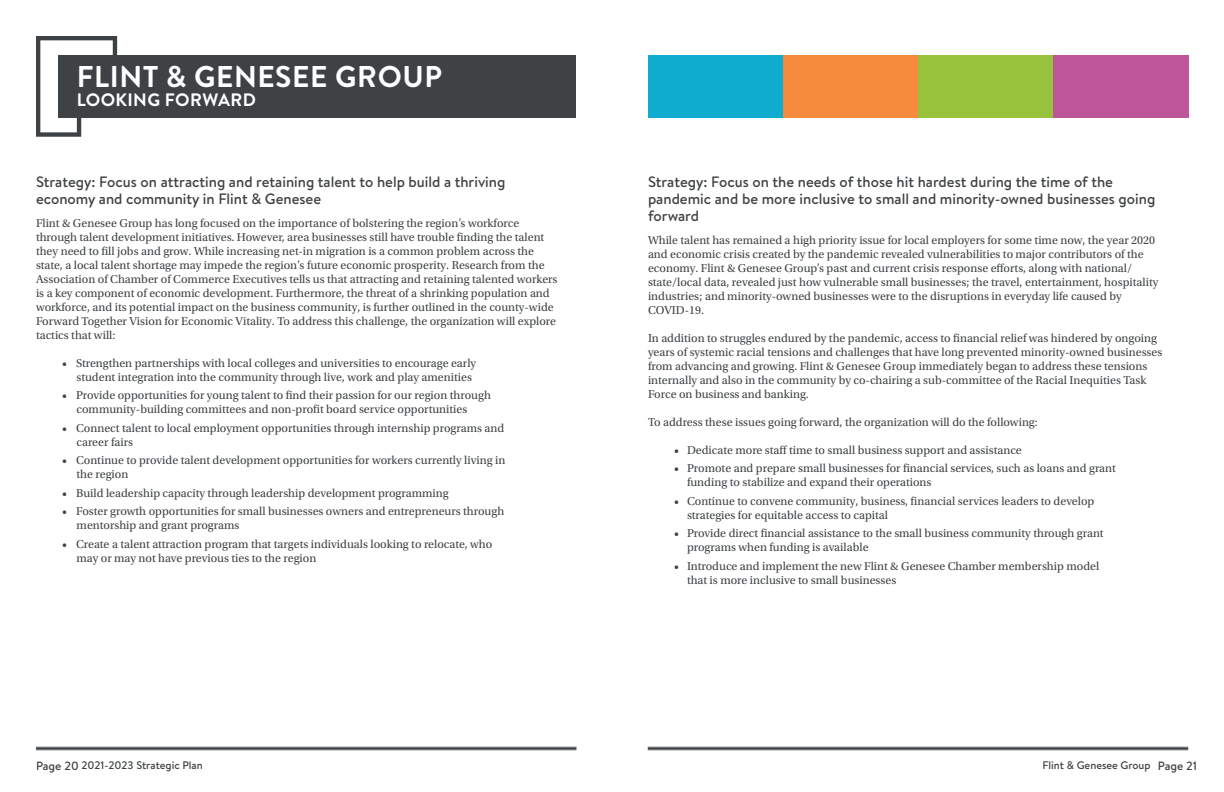
<style>
.page{position:relative;width:1224px;height:792px;background:#fff}
.page>*{position:absolute;margin:0;border:0;box-sizing:border-box;transform-origin:0 0}
.t1{font:700 30px "Brandon Text";letter-spacing:.02em;color:#fff}
.t2{font:700 18px "Brandon Text";letter-spacing:.02em;color:#fff}
.t3{font:500 15px/17px "Brandon Text";color:#3e4245}
.t4{font:12px/14px "Utopia Std";color:#3e4245}
.t5{font:500 11px "Brandon Text";color:#3e4245}
.s1{font-size:12px}
</style>
<div class="page">
<div style="left:648px;top:55px;width:135px;height:63px;background:#11add1"></div>
<div style="left:783px;top:55px;width:135px;height:63px;background:#f68b3d"></div>
<div style="left:918px;top:55px;width:135px;height:63px;background:#98c23c"></div>
<div style="left:1053px;top:55px;width:135px;height:63px;background:#c0569a"></div>
<hr style="left:36px;top:747px;width:540px;height:1px;background:#3e4245">
<hr style="left:36px;top:748px;width:540px;height:1px;background:#3e4245">
<hr style="left:36px;top:749px;width:540px;height:1px;background:#3e4245">
<hr style="left:648px;top:747px;width:540px;height:1px;background:#3e4245">
<hr style="left:648px;top:748px;width:540px;height:1px;background:#3e4245">
<hr style="left:648px;top:749px;width:540px;height:1px;background:#3e4245">
<svg style="left:36px;top:36px;width:81px;height:101px"></svg>
<div style="left:58px;top:55px;width:518px;height:63px;background:#3e4245"></div>
<h1 class="t1" style="left:77px;top:56px;width:367px">FLINT &amp; GENESEE GROUP</h1>
<h2 class="t2" style="left:77px;top:87px;width:181px">LOOKING FORWARD</h2>
<p class="t3" style="left:36px;top:173px;width:471px">Strategy: Focus on attracting and retaining talent to help build a thriving economy and community in Flint &amp; Genesee</p>
<p class="t4" style="left:36px;top:216px;width:523px">Flint &amp; Genesee Group has long focused on the importance of bolstering the region’s workforce through talent development initiatives. However, area businesses still have trouble finding the talent they need to fill jobs and grow. While increasing net-in migration is a common problem across the state, a local talent shortage may impede the region’s future economic prosperity. Research from the Association of Chamber of Commerce Executives tells us that attracting and retaining talented workers is a key component of economic development. Furthermore, the threat of a shrinking population and workforce, and its potential impact on the business community, is further outlined in the county-wide Forward Together Vision for Economic Vitality. To address this challenge, the organization will explore tactics that will:</p>
<p class="t4" style="left:77px;top:356px;width:401px;text-indent:-15px">• Strengthen partnerships with local colleges and universities to encourage early student integration into the community through live, work and play amenities</p>
<p class="t4" style="left:77px;top:389px;width:416px;text-indent:-15px">• Provide opportunities for young talent to find their passion for our region through community-building committees and non-profit board service opportunities</p>
<p class="t4" style="left:77px;top:421px;width:429px;text-indent:-15px">• Connect talent to local employment opportunities through internship programs and career fairs</p>
<p class="t4" style="left:77px;top:454px;width:430px;text-indent:-15px">• Continue to provide talent development opportunities for workers currently living in the region</p>
<p class="t4" style="left:62px;top:486px;width:388px">• Build leadership capacity through leadership development programming</p>
<p class="t4" style="left:77px;top:505px;width:429px;text-indent:-15px">• Foster growth opportunities for small businesses owners and entrepreneurs through mentorship and grant programs</p>
<p class="t4" style="left:77px;top:537px;width:417px;text-indent:-15px">• Create a talent attraction program that targets individuals looking to relocate, who may or may not have previous ties to the region</p>
<p class="t3" style="left:648px;top:173px;width:509px">Strategy: Focus on the needs of those hit hardest during the time of the pandemic and be more inclusive to small and minority-owned businesses going forward</p>
<p class="t4" style="left:648px;top:233px;width:512px">While talent has remained a high priority issue for local employers for some time now, the year 2020 and economic crisis created by the pandemic revealed vulnerabilities to major contributors of the economy. Flint &amp; Genesee Group’s past and current crisis response efforts, along with national/ state/local data, revealed just how vulnerable small businesses; the travel, entertainment, hospitality industries; and minority-owned businesses were to the disruptions in everyday life caused by COVID-19.</p>
<p class="t4" style="left:648px;top:331px;width:516px">In addition to struggles endured by the pandemic, access to financial relief was hindered by ongoing years of systemic racial tensions and challenges that have long prevented minority-owned businesses from advancing and growing. Flint &amp; Genesee Group immediately began to address these tensions internally and also in the community by co-chairing a sub-committee of the Racial Inequities Task Force on business and banking.</p>
<p class="t4" style="left:648px;top:415px;width:391px">To address these issues going forward, the organization will do the following:</p>
<p class="t4" style="left:674px;top:443px;width:349px">• Dedicate more staff time to small business support and assistance</p>
<p class="t4" style="left:687px;top:462px;width:430px;text-indent:-13px">• Promote and prepare small businesses for financial services, such as loans and grant funding to stabilize and expand their operations</p>
<p class="t4" style="left:687px;top:494px;width:409px;text-indent:-13px">• Continue to convene community, business, financial services leaders to develop strategies for equitable access to capital</p>
<p class="t4" style="left:687px;top:527px;width:418px;text-indent:-13px">• Provide direct financial assistance to the small business community through grant programs when funding is available</p>
<p class="t4" style="left:687px;top:559px;width:414px;text-indent:-13px">• Introduce and implement the new Flint &amp; Genesee Chamber membership model that is more inclusive to small businesses</p>
<p class="t5" style="left:36px;top:758px;width:168px"><span class="s1">Page 20</span> 2021-2023 Strategic Plan</p>
<p class="t5" style="left:1043px;top:758px;width:156px">Flint &amp; Genesee Group <span class="s1">Page 21</span></p>
</div>
